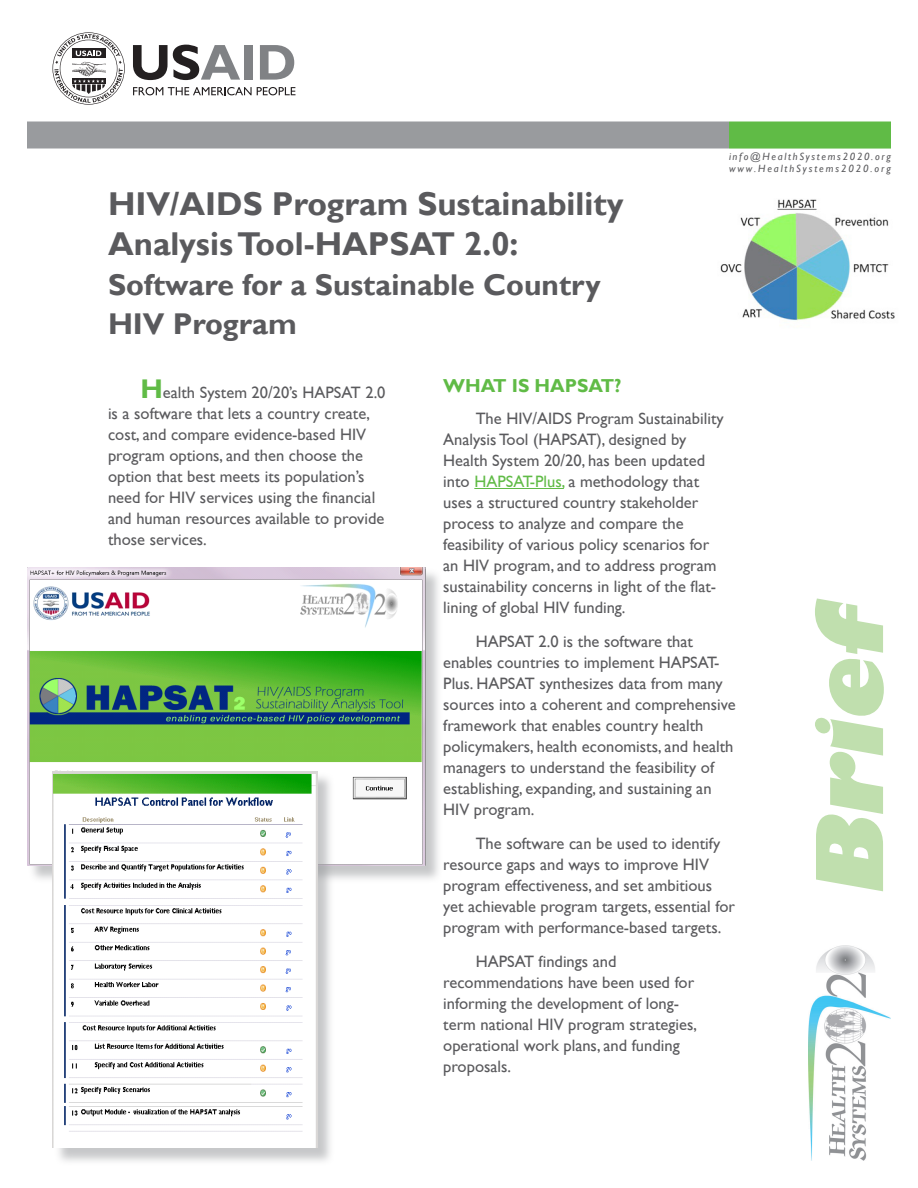
<style>
.page{position:relative;width:918px;height:1188px;background:#fff}
.page>*{position:absolute;margin:0;border:0;box-sizing:border-box;transform-origin:0 0}
.Table_Text{font:italic 800 90px "Gill Sans";color:#c0dfae}
.Subhead_1{font:700 33px/39.6px "Gill Sans";color:#5a5a5d}
.Subhead_1-2{font:700 30px/39.6px "Gill Sans";color:#5a5a5d}
.Subhead_2{font:700 18.75px "Gill Sans";color:#60bb46}
.Body_text{font:16.5px/21px "Gill Sans";color:#5a5a5d}
.t1{font:italic 10.5px/12px "Gill Sans";letter-spacing:.16em;color:#5a5a5d}
.s1{font-weight:700;font-size:27px;color:#60bb46}
.s2{color:#60bb46}
</style>
<div class="page">
<img style="left:808px;top:945px;width:83px;height:216px">
<div style="left:27px;top:122px;width:702px;height:26px;background:#999b9e"></div>
<div style="left:729px;top:122px;width:162px;height:26px;background:#60bb46"></div>
<img style="left:720px;top:199px;width:175px;height:122px">
<svg style="left:133px;top:45px;width:107px;height:35px"></svg>
<div style="left:244px;top:45px;width:9px;height:35px;background:#808285"></div>
<svg style="left:260px;top:45px;width:34px;height:35px"></svg>
<svg style="left:133px;top:87px;width:163px;height:8px"></svg>
<svg style="left:52px;top:32px;width:73px;height:73px"></svg>
<hr style="left:474px;top:488px;width:90px;height:1px;background:#60bb46">
<div style="left:28px;top:568px;width:415px;height:316px;background:#999b9e;opacity:.55"></div>
<img style="left:27px;top:567px;width:398px;height:299px">
<div style="left:54px;top:772px;width:281px;height:393px;background:#999b9e;opacity:.55"></div>
<img style="left:53px;top:771px;width:264px;height:377px">
<p class="t1" style="left:729px;top:150px;width:163px">info@HealthSystems2020.org www.HealthSystems2020.org</p>
<p class="Subhead_1" style="left:108px;top:185px;width:517px">HIV/AIDS Program Sustainability<br>Analysis Tool-HAPSAT 2.0:</p>
<p class="Subhead_1-2" style="left:108px;top:266px;width:494px">Software for a Sustainable Country<br>HIV Program</p>
<p class="Body_text" style="left:108px;top:382px;width:279px;text-indent:32px"><span class="s1">H</span>ealth System 20/20’s HAPSAT 2.0 is a software that lets a country create, cost, and compare evidence-based HIV program options, and then choose the option that best meets its population’s need for HIV services using the financial and human resources available to provide those services.</p>
<p class="Subhead_2" style="left:443px;top:375px;width:180px">WHAT IS HAPSAT?</p>
<p class="Body_text" style="left:443px;top:408px;width:282px;text-indent:32px">The HIV/AIDS Program Sustainability Analysis Tool (HAPSAT), designed by Health System 20/20, has been updated into <span class="s2">HAPSAT-Plus,</span> a methodology that uses a structured country stakeholder process to analyze and compare the feasibility of various policy scenarios for an HIV program, and to address program sustainability concerns in light of the flat&shy;lining of global HIV funding.</p>
<p class="Body_text" style="left:443px;top:631px;width:294px;text-indent:32px">HAPSAT 2.0 is the software that enables countries to implement HAPSAT-Plus. HAPSAT synthesizes data from many sources into a coherent and comprehensive framework that enables country health policymakers, health economists, and health managers to understand the feasibility of establishing, expanding, and sustaining an HIV program.</p>
<p class="Body_text" style="left:443px;top:833px;width:293px;text-indent:32px">The software can be used to identify resource gaps and ways to improve HIV program effectiveness, and set ambitious yet achievable program targets, essential for program with performance-based targets.</p>
<p class="Body_text" style="left:443px;top:951px;width:255px;text-indent:32px">HAPSAT findings and recommendations have been used for informing the development of long&shy;term national HIV program strategies, operational work plans, and funding proposals.</p>
<p class="Table_Text" style="left:794px;top:898px;width:312px;rotate:-90deg">Brief</p>
</div>
